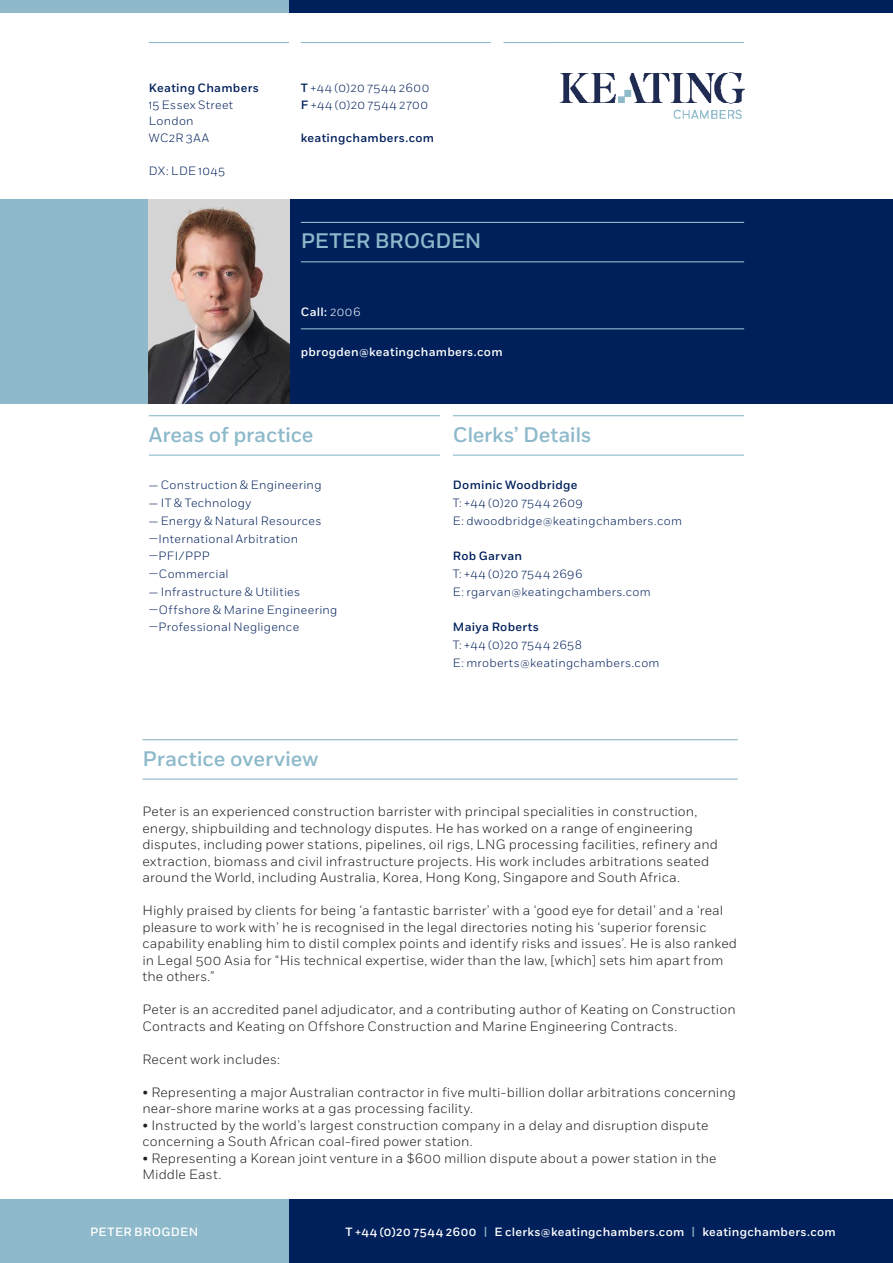
<style>
.page{position:relative;width:893px;height:1263px;background:#fff}
.page>*{position:absolute;margin:0;border:0;box-sizing:border-box;transform-origin:0 0}
.t1{font:500 21px "Fort";letter-spacing:-.01em;color:#8db9ca}
.t2{font:300 13.5px/16.5px "Fort";letter-spacing:.01em;color:#231f20}
.t3{font:300 12px "Fort";letter-spacing:.03em;color:#00205b}
.t4{font:500 12px "Fort";letter-spacing:.025em;color:#fff}
.t5{font:500 12px "Fort";letter-spacing:.025em;color:#00205b}
.t6{font:300 12px/16.5px "Fort";letter-spacing:.055em;color:#00205b}
.t7{font:300 12px "Fort";letter-spacing:.05em;color:#00205b}
.s1{font-weight:500}
.s2{font-weight:300}
.s3{color:#8db9ca}
</style>
<div class="page">
<div style="left:288px;top:1199px;width:605px;height:64px;background:#00205b"></div>
<div style="left:0;top:1199px;width:288px;height:64px;background:#8db9ca"></div>
<div style="left:289px;top:0;width:604px;height:13px;background:#00205b"></div>
<div style="left:0;top:0;width:289px;height:13px;background:#8db9ca"></div>
<hr style="left:301px;top:42px;width:190px;height:1px;background:#8db9ca">
<hr style="left:504px;top:42px;width:240px;height:1px;background:#8db9ca">
<hr style="left:149px;top:42px;width:140px;height:1px;background:#8db9ca">
<div style="left:288px;top:200px;width:605px;height:204px;background:#00205b"></div>
<div style="left:0;top:200px;width:149px;height:204px;background:#8db9ca"></div>
<img style="left:559px;top:72px;width:186px;height:47px">
<hr style="left:142px;top:739px;width:596px;height:1px;background:#8db9ca">
<hr style="left:142px;top:778px;width:596px;height:2px;background:#8db9ca">
<hr style="left:453px;top:415px;width:291px;height:1px;background:#8db9ca">
<hr style="left:453px;top:454px;width:291px;height:2px;background:#8db9ca">
<hr style="left:149px;top:415px;width:291px;height:1px;background:#8db9ca">
<hr style="left:149px;top:454px;width:291px;height:2px;background:#8db9ca">
<hr style="left:301px;top:222px;width:443px;height:1px;background:#8db9ca">
<hr style="left:301px;top:261px;width:443px;height:1px;background:#8db9ca">
<hr style="left:301px;top:328px;width:443px;height:1px;background:#8db9ca">
<img style="left:148px;top:200px;width:142px;height:203px">
<p class="t5" style="left:149px;top:81px;width:112px">Keating Chambers</p>
<p class="t3" style="left:149px;top:97px;width:86px">15 Essex Street</p>
<p class="t3" style="left:149px;top:114px;width:46px">London</p>
<p class="t3" style="left:149px;top:130px;width:62px">WC2R 3AA</p>
<p class="t3" style="left:149px;top:163px;width:78px">DX: LDE 1045</p>
<p class="t6" style="left:301px;top:80px;width:130px"><span class="s1">T</span> +44 (0)20 7544 2600<br><span class="s1">F</span> +44 (0)20 7544 2700</p>
<p class="t5" style="left:301px;top:130px;width:135px">keatingchambers.com</p>
<p class="t1" style="left:301px;top:228px;width:182px">PETER BROGDEN</p>
<p class="t4" style="left:301px;top:304px;width:61px">Call: <span class="s2">2006</span></p>
<p class="t4" style="left:301px;top:345px;width:203px">pbrogden@keatingchambers.com</p>
<p class="t1" style="left:149px;top:422px;width:166px">Areas of practice</p>
<p class="t3" style="left:149px;top:478px;width:174px">— Construction &amp; Engineering</p>
<p class="t3" style="left:149px;top:496px;width:104px">— IT &amp; Technology</p>
<p class="t3" style="left:149px;top:513px;width:174px">— Energy &amp; Natural Resources</p>
<p class="t3" style="left:149px;top:531px;width:151px">—International Arbitration</p>
<p class="t3" style="left:149px;top:549px;width:62px">—PFI/PPP</p>
<p class="t3" style="left:149px;top:567px;width:81px">—Commercial</p>
<p class="t3" style="left:149px;top:584px;width:153px">— Infrastructure &amp; Utilities</p>
<p class="t3" style="left:149px;top:602px;width:190px">—Offshore &amp; Marine Engineering</p>
<p class="t3" style="left:149px;top:620px;width:152px">—Professional Negligence</p>
<p class="t1" style="left:142px;top:746px;width:177px">Practice overview</p>
<p class="t1" style="left:453px;top:422px;width:140px">Clerks’ Details</p>
<p class="t5" style="left:453px;top:478px;width:126px">Dominic Woodbridge</p>
<p class="t7" style="left:453px;top:496px;width:132px">T: +44 (0)20 7544 2609</p>
<p class="t3" style="left:453px;top:513px;width:231px">E: dwoodbridge@keatingchambers.com</p>
<p class="t5" style="left:453px;top:549px;width:71px">Rob Garvan</p>
<p class="t7" style="left:453px;top:567px;width:131px">T: +44 (0)20 7544 2696</p>
<p class="t3" style="left:453px;top:584px;width:199px">E: rgarvan@keatingchambers.com</p>
<p class="t5" style="left:453px;top:620px;width:88px">Maiya Roberts</p>
<p class="t6" style="left:453px;top:637px;width:131px">T: +44 (0)20 7544 2658</p>
<p class="t3" style="left:453px;top:655px;width:208px">E: mroberts@keatingchambers.com</p>
<p class="t2" style="left:142px;top:803px;width:577px">Peter is an experienced construction barrister with principal specialities in construction, energy, shipbuilding and technology disputes. He has worked on a range of engineering disputes, including power stations, pipelines, oil rigs, LNG processing facilities, refinery and extraction, biomass and civil infrastructure projects. His work includes arbitrations seated around the World, including Australia, Korea, Hong Kong, Singapore and South Africa.</p>
<p class="t2" style="left:142px;top:902px;width:596px">Highly praised by clients for being ‘a fantastic barrister’ with a ‘good eye for detail’ and a ‘real pleasure to work with’ he is recognised in the legal directories noting his ‘superior forensic capability enabling him to distil complex points and identify risks and issues’. He is also ranked in Legal 500 Asia for “His technical expertise, wider than the law, [which] sets him apart from the others.”</p>
<p class="t2" style="left:142px;top:1001px;width:595px">Peter is an accredited panel adjudicator, and a contributing author of Keating on Construction<br>Contracts and Keating on Offshore Construction and Marine Engineering Contracts.</p>
<p class="t2" style="left:142px;top:1051px;width:139px">Recent work includes:</p>
<p class="t2" style="left:142px;top:1084px;width:595px">• Representing a major Australian contractor in five multi-billion dollar arbitrations concerning near-shore marine works at a gas processing facility.</p>
<p class="t2" style="left:142px;top:1117px;width:567px">• Instructed by the world’s largest construction company in a delay and disruption dispute concerning a South African coal-fired power station.</p>
<p class="t2" style="left:142px;top:1150px;width:575px">• Representing a Korean joint venture in a $600 million dispute about a power station in the<br>Middle East.</p>
<p class="t4" style="left:90px;top:1224px;width:110px">PETER BROGDEN</p>
<p class="t4" style="left:345px;top:1224px;width:492px">T +44 (0)20 7544 2600 <span class="s3">|</span> E clerks@keatingchambers.com <span class="s3">|</span> keatingchambers.com</p>
</div>
